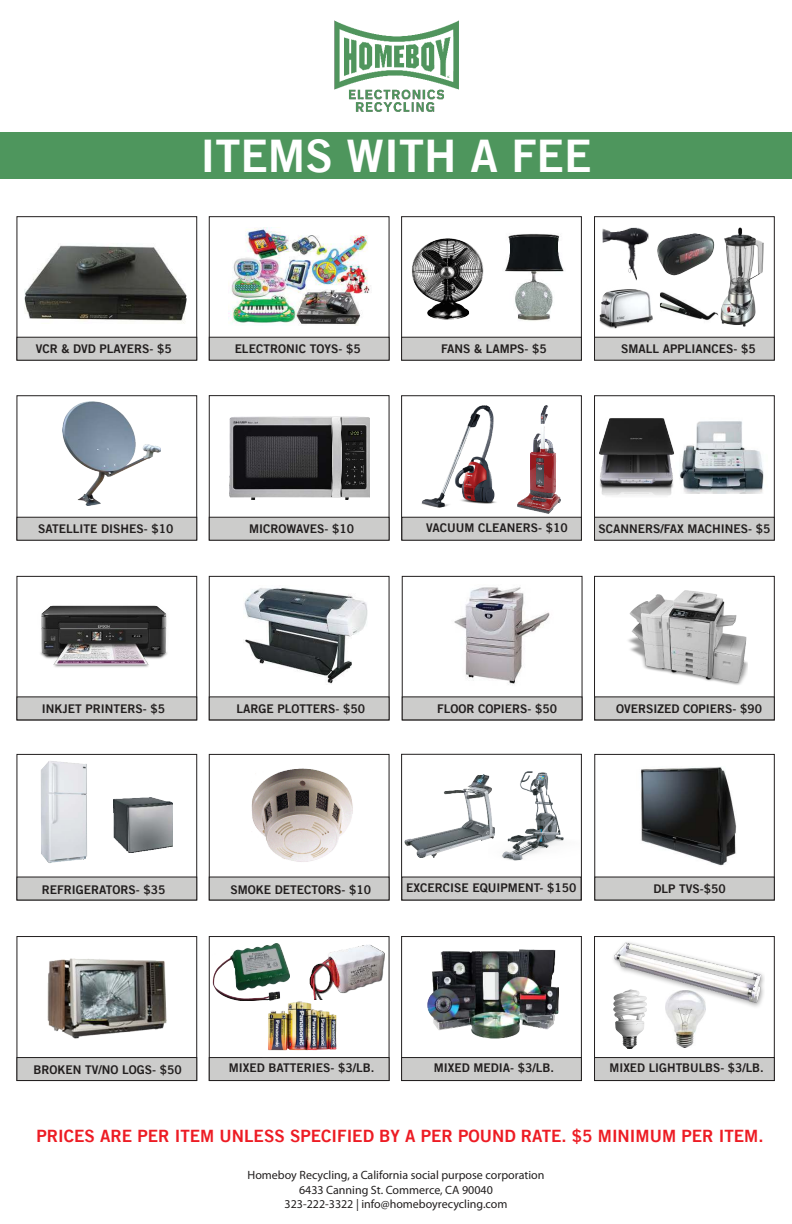
<style>
.page{position:relative;width:792px;height:1224px;background:#fff}
.page>*{position:absolute;margin:0;border:0;box-sizing:border-box;transform-origin:0 0}
.t1{font:45px "Trade Gothic LT Bold Two";color:#fff}
.t2{font:17px "Trade Gothic LT Bold Two";color:#ed1c24}
.t3{font:12px "Trade Gothic LT Bold Two";color:#221f1f}
.t4{font:12px/14.4px "Myriad Pro";color:#221f1f;text-align:center}
</style>
<div class="page">
<div style="left:401px;top:216px;width:181px;height:144px;background:#fff;border:1px solid #221f1f"></div>
<div style="left:209px;top:216px;width:181px;height:144px;background:#fff;border:1px solid #221f1f"></div>
<div style="left:16px;top:216px;width:181px;height:144px;background:#fff;border:1px solid #221f1f"></div>
<div style="left:16px;top:337px;width:181px;height:24px;background:#cccccb;border:1px solid #221f1f"></div>
<img style="left:334px;top:20px;width:125px;height:92px">
<div style="left:0;top:132px;width:792px;height:46px;background:#4e965d"></div>
<img style="left:24px;top:245px;width:163px;height:79px">
<div style="left:209px;top:337px;width:181px;height:24px;background:#cccccb;border:1px solid #221f1f"></div>
<div style="left:401px;top:337px;width:181px;height:24px;background:#cccccb;border:1px solid #221f1f"></div>
<img style="left:412px;top:238px;width:72px;height:82px">
<div style="left:594px;top:216px;width:181px;height:144px;background:#fff;border:1px solid #221f1f"></div>
<img style="left:505px;top:234px;width:59px;height:87px">
<div style="left:594px;top:337px;width:181px;height:24px;background:#cccccb;border:1px solid #221f1f"></div>
<div style="left:16px;top:395px;width:181px;height:145px;background:#fff;border:1px solid #221f1f"></div>
<div style="left:16px;top:517px;width:181px;height:24px;background:#cccccb;border:1px solid #221f1f"></div>
<div style="left:209px;top:395px;width:181px;height:145px;background:#fff;border:1px solid #221f1f"></div>
<div style="left:209px;top:517px;width:181px;height:24px;background:#cccccb;border:1px solid #221f1f"></div>
<img style="left:63px;top:401px;width:98px;height:105px">
<div style="left:16px;top:576px;width:181px;height:144px;background:#fff;border:1px solid #221f1f"></div>
<div style="left:16px;top:696px;width:181px;height:24px;background:#cccccb;border:1px solid #221f1f"></div>
<img style="left:40px;top:605px;width:127px;height:62px">
<div style="left:209px;top:576px;width:181px;height:144px;background:#fff;border:1px solid #221f1f"></div>
<div style="left:209px;top:696px;width:181px;height:24px;background:#cccccb;border:1px solid #221f1f"></div>
<img style="left:244px;top:587px;width:124px;height:97px">
<div style="left:402px;top:576px;width:181px;height:144px;background:#fff;border:1px solid #221f1f"></div>
<div style="left:402px;top:696px;width:181px;height:24px;background:#cccccb;border:1px solid #221f1f"></div>
<img style="left:454px;top:587px;width:96px;height:98px">
<div style="left:594px;top:576px;width:181px;height:144px;background:#fff;border:1px solid #221f1f"></div>
<div style="left:594px;top:696px;width:181px;height:24px;background:#cccccb;border:1px solid #221f1f"></div>
<img style="left:628px;top:590px;width:120px;height:95px">
<div style="left:401px;top:395px;width:181px;height:145px;background:#fff;border:1px solid #221f1f"></div>
<div style="left:401px;top:517px;width:181px;height:24px;background:#cccccb;border:1px solid #221f1f"></div>
<img style="left:229px;top:417px;width:140px;height:83px">
<img style="left:595px;top:284px;width:58px;height:48px">
<img style="left:602px;top:227px;width:47px;height:54px">
<img style="left:718px;top:227px;width:46px;height:100px">
<img style="left:657px;top:233px;width:58px;height:43px">
<img style="left:660px;top:292px;width:58px;height:29px">
<div style="left:209px;top:936px;width:181px;height:145px;background:#fff;border:1px solid #221f1f"></div>
<div style="left:209px;top:1057px;width:181px;height:24px;background:#cccccb;border:1px solid #221f1f"></div>
<img style="left:263px;top:999px;width:74px;height:52px">
<div style="left:594px;top:395px;width:181px;height:145px;background:#fff;border:1px solid #221f1f"></div>
<div style="left:594px;top:517px;width:181px;height:24px;background:#cccccb;border:1px solid #221f1f"></div>
<div style="left:16px;top:936px;width:181px;height:145px;background:#fff;border:1px solid #221f1f"></div>
<div style="left:401px;top:936px;width:181px;height:145px;background:#fff;border:1px solid #221f1f"></div>
<div style="left:401px;top:1057px;width:181px;height:24px;background:#cccccb;border:1px solid #221f1f"></div>
<img style="left:427px;top:949px;width:132px;height:90px">
<div style="left:594px;top:936px;width:181px;height:145px;background:#fff;border:1px solid #221f1f"></div>
<div style="left:594px;top:1057px;width:181px;height:24px;background:#cccccb;border:1px solid #221f1f"></div>
<img style="left:614px;top:1008px;width:33px;height:40px">
<img style="left:665px;top:1008px;width:41px;height:40px">
<img style="left:613px;top:942px;width:151px;height:66px">
<div style="left:16px;top:754px;width:181px;height:146px;background:#fff;border:1px solid #221f1f"></div>
<div style="left:16px;top:877px;width:181px;height:23px;background:#cccccb"></div>
<img style="left:213px;top:944px;width:77px;height:56px">
<img style="left:309px;top:945px;width:75px;height:54px">
<div style="left:594px;top:754px;width:181px;height:146px;background:#fff;border:1px solid #221f1f"></div>
<div style="left:594px;top:877px;width:181px;height:23px;background:#cccccb"></div>
<div style="left:401px;top:754px;width:181px;height:146px;background:#fff;border:1px solid #221f1f"></div>
<div style="left:401px;top:877px;width:181px;height:23px;background:#cccccb"></div>
<img style="left:47px;top:958px;width:120px;height:81px">
<img style="left:405px;top:774px;width:83px;height:84px">
<img style="left:488px;top:771px;width:76px;height:90px">
<div style="left:16px;top:1057px;width:181px;height:24px;background:#cccccb;border:1px solid #221f1f"></div>
<img style="left:16px;top:754px;width:99px;height:116px">
<img style="left:113px;top:797px;width:59px;height:56px">
<div style="left:209px;top:754px;width:181px;height:146px;background:#fff;border:1px solid #221f1f"></div>
<div style="left:209px;top:877px;width:181px;height:23px;background:#cccccb"></div>
<img style="left:251px;top:768px;width:102px;height:94px">
<img style="left:228px;top:227px;width:143px;height:99px">
<img style="left:641px;top:767px;width:96px;height:99px">
<img style="left:599px;top:418px;width:75px;height:78px">
<img style="left:680px;top:421px;width:84px;height:73px">
<img style="left:421px;top:406px;width:75px;height:102px">
<img style="left:517px;top:406px;width:43px;height:108px">
<h1 class="t1" style="left:200px;top:136px;width:393px">ITEMS WITH A FEE</h1>
<p class="t3" style="left:235px;top:343px;width:128px">ELECTRONIC TOYS- $5</p>
<p class="t3" style="left:36px;top:344px;width:138px">VCR &amp; DVD PLAYERS- $5</p>
<p class="t3" style="left:441px;top:344px;width:107px">FANS &amp; LAMPS- $5</p>
<p class="t3" style="left:621px;top:344px;width:136px">SMALL APPLIANCES- $5</p>
<p class="t3" style="left:38px;top:523px;width:137px">SATELLITE DISHES- $10</p>
<p class="t3" style="left:249px;top:524px;width:106px">MICROWAVES- $10</p>
<p class="t3" style="left:426px;top:523px;width:143px">VACUUM CLEANERS- $10</p>
<p class="t3" style="left:599px;top:523px;width:173px">SCANNERS/FAX MACHINES- $5</p>
<p class="t3" style="left:42px;top:703px;width:125px">INKJET PRINTERS- $5</p>
<p class="t3" style="left:237px;top:703px;width:130px">LARGE PLOTTERS- $50</p>
<p class="t3" style="left:437px;top:703px;width:122px">FLOOR COPIERS- $50</p>
<p class="t3" style="left:616px;top:703px;width:147px">OVERSIZED COPIERS- $90</p>
<p class="t3" style="left:42px;top:885px;width:125px">REFRIGERATORS- $35</p>
<p class="t3" style="left:231px;top:885px;width:142px">SMOKE DETECTORS- $10</p>
<p class="t3" style="left:406px;top:883px;width:172px">EXCERCISE EQUIPMENT- $150</p>
<p class="t3" style="left:654px;top:884px;width:74px">DLP TVS-$50</p>
<p class="t3" style="left:34px;top:1064px;width:150px">BROKEN TV/NO LOGS- $50</p>
<p class="t3" style="left:229px;top:1063px;width:147px">MIXED BATTERIES- $3/LB.</p>
<p class="t3" style="left:434px;top:1063px;width:122px">MIXED MEDIA- $3/LB.</p>
<p class="t3" style="left:610px;top:1063px;width:156px">MIXED LIGHTBULBS- $3/LB.</p>
<h2 class="t2" style="left:36px;top:1128px;width:729px">PRICES ARE PER ITEM UNLESS SPECIFIED BY A PER POUND RATE. $5 MINIMUM PER ITEM.</h2>
<p class="t4" style="left:248px;top:1169px;width:298px">Homeboy Recycling, a California social purpose corporation<br>6433 Canning St. Commerce, CA 90040<br>323-222-3322 | info@homeboyrecycling.com</p>
</div>
